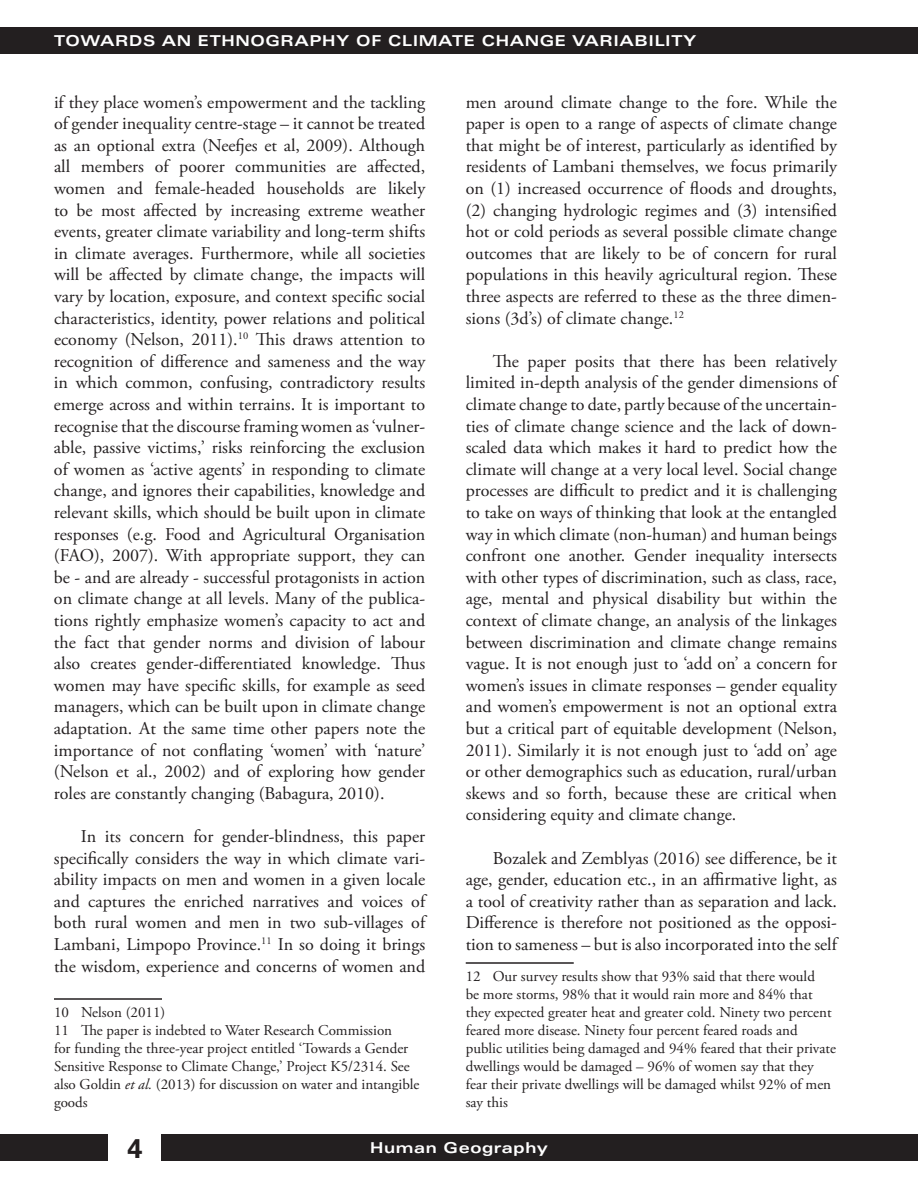
<style>
.page{position:relative;width:918px;height:1188px;background:#fff}
.page>*{position:absolute;margin:0;border:0;box-sizing:border-box;transform-origin:0 0}
.t1{font:700 27px "Univers LT Std";color:#231f20}
.t2{font:18px/21.6px "Adobe Garamond Pro";color:#231f20;text-align:justify}
.t3{font:15px/18px "Adobe Garamond Pro";color:#231f20}
.t4{font:700 expanded 15px "Univers LT Std";letter-spacing:.04em;color:#fff}
.s1{font-style:italic}
</style>
<div class="page">
<div style="left:0;top:27px;width:918px;height:27px;background:#231f20"></div>
<div style="left:162px;top:1134px;width:756px;height:27px;background:#231f20"></div>
<div style="left:0;top:1134px;width:108px;height:27px;background:#231f20"></div>
<hr style="left:54px;top:998px;width:108px;height:2px;background:#231f20">
<hr style="left:466px;top:962px;width:108px;height:2px;background:#231f20">
<p class="t4" style="left:54px;top:32px;width:644px">TOWARDS AN ETHNOGRAPHY OF CLIMATE CHANGE VARIABILITY</p>
<p class="t2" style="left:54px;top:92px;width:373px">if they place women’s empowerment and the tackling of gender inequality centre-stage – it cannot be treated as an optional extra (Neefjes et al, 2009). Although all members of poorer communities are affected, women and female-headed households are likely to be most affected by increasing extreme weather events, greater climate variability and long-term shifts in climate averages. Furthermore, while all societies will be affected by climate change, the impacts will vary by location, exposure, and context specific social characteristics, identity, power relations and political economy (Nelson, 2011).<sup>10</sup> This draws attention to recognition of difference and sameness and the way in which common, confusing, contradictory results emerge across and within terrains. It is important to recognise that the discourse framing women as ‘vulner&shy;able, passive victims,’ risks reinforcing the exclusion of women as ‘active agents’ in responding to climate change, and ignores their capabilities, knowledge and relevant skills, which should be built upon in climate responses (e.g. Food and Agricultural Organisation (FAO), 2007). With appropriate support, they can be - and are already - successful protagonists in action on climate change at all levels. Many of the publica&shy;tions rightly emphasize women’s capacity to act and the fact that gender norms and division of labour also creates gender-differentiated knowledge. Thus women may have specific skills, for example as seed managers, which can be built upon in climate change adaptation. At the same time other papers note the importance of not conflating ‘women’ with ‘nature’ (Nelson et al., 2002) and of exploring how gender roles are constantly changing (Babagura, 2010).</p>
<p class="t2" style="left:54px;top:826px;width:373px;text-indent:27px">In its concern for gender-blindness, this paper specifically considers the way in which climate vari&shy;ability impacts on men and women in a given locale and captures the enriched narratives and voices of both rural women and men in two sub-villages of Lambani, Limpopo Province.<sup>11</sup> In so doing it brings the wisdom, experience and concerns of women and</p>
<p class="t3" style="left:54px;top:1004px;width:367px">10 Nelson (2011)<br>11 The paper is indebted to Water Research Commission<br>for funding the three-year project entitled ‘Towards a Gender Sensitive Response to Climate Change,’ Project K5/2314. See also Goldin <span class="s1">et al.</span> (2013) for discussion on water and intangible goods</p>
<p class="t2" style="left:466px;top:92px;width:373px">men around climate change to the fore. While the paper is open to a range of aspects of climate change that might be of interest, particularly as identified by residents of Lambani themselves, we focus primarily on (1) increased occurrence of floods and droughts, (2) changing hydrologic regimes and (3) intensified hot or cold periods as several possible climate change outcomes that are likely to be of concern for rural populations in this heavily agricultural region. These three aspects are referred to these as the three dimen&shy;sions (3d’s) of climate change.<sup>12</sup></p>
<p class="t2" style="left:466px;top:351px;width:373px;text-indent:27px">The paper posits that there has been relatively limited in-depth analysis of the gender dimensions of climate change to date, partly because of the uncertain&shy;ties of climate change science and the lack of down&shy;scaled data which makes it hard to predict how the climate will change at a very local level. Social change processes are difficult to predict and it is challenging to take on ways of thinking that look at the entangled way in which climate (non-human) and human beings confront one another. Gender inequality intersects with other types of discrimination, such as class, race, age, mental and physical disability but within the context of climate change, an analysis of the linkages between discrimination and climate change remains vague. It is not enough just to ‘add on’ a concern for women’s issues in climate responses – gender equality and women’s empowerment is not an optional extra but a critical part of equitable development (Nelson, 2011). Similarly it is not enough just to ‘add on’ age or other demographics such as education, rural/urban skews and so forth, because these are critical when considering equity and climate change.</p>
<p class="t2" style="left:466px;top:848px;width:373px;text-indent:27px">Bozalek and Zemblyas (2016) see difference, be it age, gender, education etc., in an affirmative light, as a tool of creativity rather than as separation and lack.<br>Difference is therefore not positioned as the opposi&shy;tion to sameness – but is also incorporated into the self</p>
<p class="t3" style="left:466px;top:968px;width:372px">12 Our survey results show that 93% said that there would<br>be more storms, 98% that it would rain more and 84% that they expected greater heat and greater cold. Ninety two percent feared more disease. Ninety four percent feared roads and public utilities being damaged and 94% feared that their private dwellings would be damaged – 96% of women say that they fear their private dwellings will be damaged whilst 92% of men say this</p>
<h1 class="t1" style="left:128px;top:1132px;width:17px">4</h1>
<p class="t4" style="left:370px;top:1140px;width:179px">Human Geography</p>
</div>
